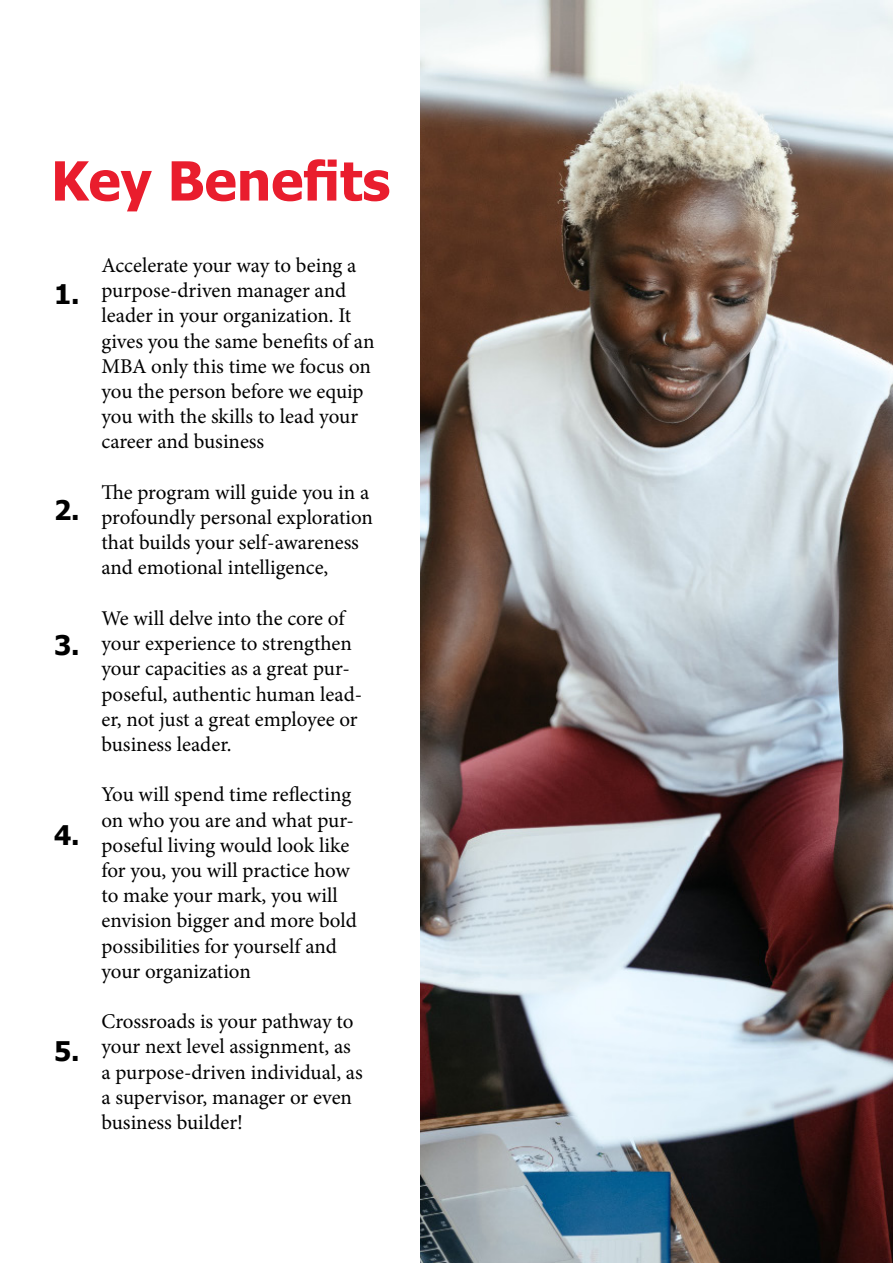
<style>
.page{position:relative;width:893px;height:1263px;background:#fff}
.page>*{position:absolute;margin:0;border:0;box-sizing:border-box;transform-origin:0 0}
.t1{font:700 54px "Tahoma";color:#e91d2d}
.t2{font:700 27px "Tahoma";color:#000}
.t3{font:21px/25.2px "Minion Pro";color:#000}
</style>
<div class="page">
<img style="left:420px;top:0;width:473px;height:1263px">
<p class="t1" style="left:51px;top:143px;width:341px">Key Benefits</p>
<p class="t2" style="left:54px;top:276px;width:27px">1.</p>
<p class="t2" style="left:54px;top:492px;width:27px">2.</p>
<p class="t2" style="left:54px;top:627px;width:27px">3.</p>
<p class="t2" style="left:54px;top:816px;width:27px">4.</p>
<p class="t2" style="left:54px;top:1032px;width:27px">5.</p>
<p class="t3" style="left:101px;top:253px;width:275px">Accelerate your way to being a purpose-driven manager and leader in your organization. It gives you the same benefits of an<br>MBA only this time we focus on you the person before we equip you with the skills to lead your career and business</p>
<p class="t3" style="left:101px;top:480px;width:273px">The program will guide you in a profoundly personal exploration that builds your self-awareness and emotional intelligence,</p>
<p class="t3" style="left:101px;top:606px;width:262px">We will delve into the core of your experience to strengthen your capacities as a great pur&shy;poseful, authentic human lead&shy;er, not just a great employee or business leader.</p>
<p class="t3" style="left:101px;top:782px;width:257px">You will spend time reflecting on who you are and what pur&shy;poseful living would look like for you, you will practice how to make your mark, you will envision bigger and more bold possibilities for yourself and your organization</p>
<p class="t3" style="left:101px;top:1009px;width:263px">Crossroads is your pathway to your next level assignment, as a purpose-driven individual, as a supervisor, manager or even business builder!</p>
</div>
